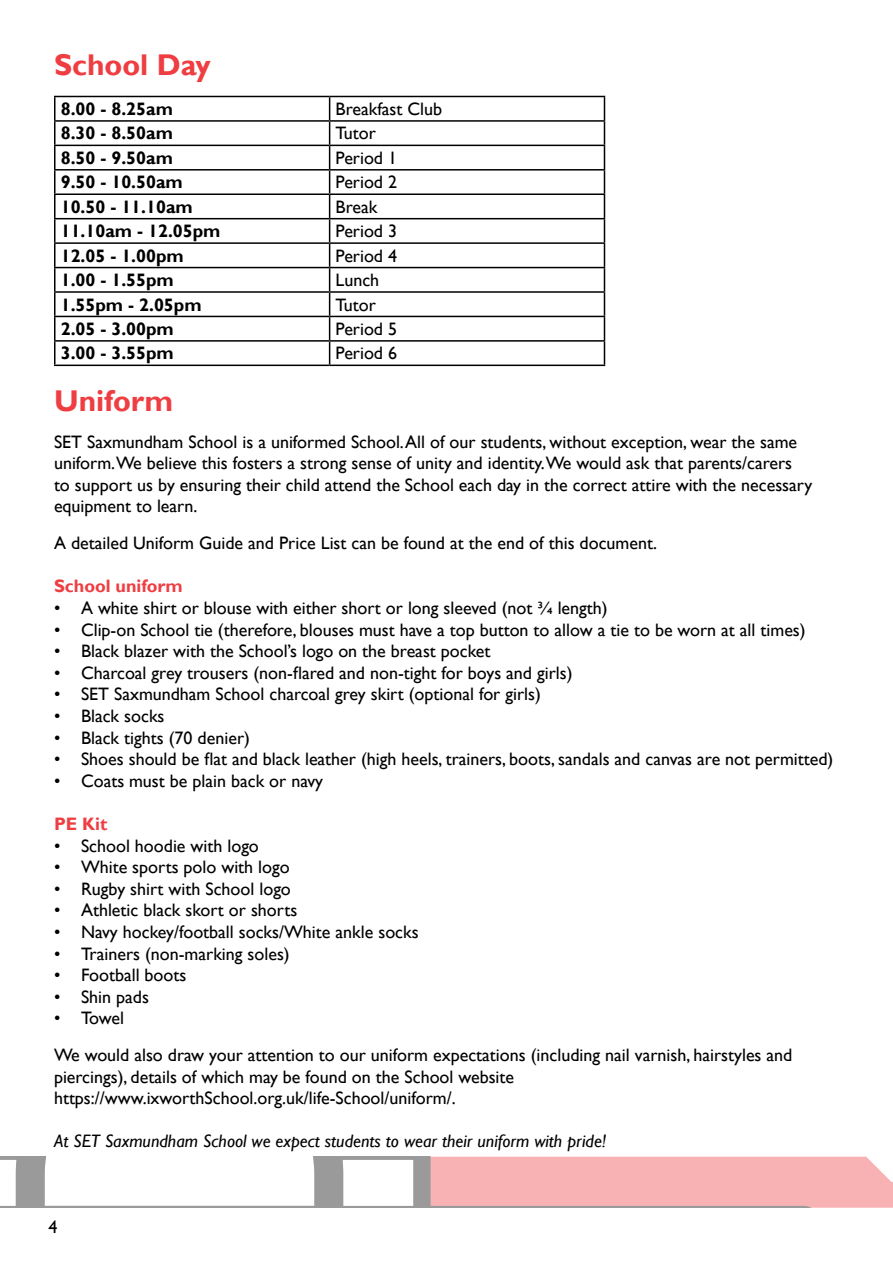
<style>
.page{position:relative;width:893px;height:1263px;background:#fff}
.page>*{position:absolute;margin:0;border:0;box-sizing:border-box;transform-origin:0 0}
.t1{font:700 30px "Gill Sans";color:#ef3e42}
.t2{font:18px/21.6px "Gill Sans";color:#000}
.t3{font:700 18px "Gill Sans";color:#000}
.t4{font:italic 18px "Gill Sans";color:#000}
.t5{font:700 18px "Gill Sans";color:#ef3e42}
</style>
<div class="page">
<svg style="left:0;top:1157px;width:893px;height:51px"></svg>
<hr style="left:54px;top:96px;width:276px;height:1px;background:#000">
<hr style="left:54px;top:97px;width:2px;height:23px;background:#000">
<hr style="left:330px;top:96px;width:275px;height:1px;background:#000">
<hr style="left:54px;top:120px;width:276px;height:2px;background:#000">
<hr style="left:54px;top:122px;width:2px;height:23px;background:#000">
<hr style="left:330px;top:120px;width:275px;height:2px;background:#000">
<hr style="left:54px;top:145px;width:276px;height:1px;background:#000">
<hr style="left:54px;top:146px;width:2px;height:23px;background:#000">
<hr style="left:330px;top:145px;width:275px;height:1px;background:#000">
<hr style="left:54px;top:169px;width:276px;height:2px;background:#000">
<hr style="left:54px;top:171px;width:2px;height:22px;background:#000">
<hr style="left:330px;top:169px;width:275px;height:2px;background:#000">
<hr style="left:54px;top:193px;width:276px;height:2px;background:#000">
<hr style="left:54px;top:195px;width:2px;height:23px;background:#000">
<hr style="left:330px;top:193px;width:275px;height:2px;background:#000">
<hr style="left:54px;top:218px;width:276px;height:1px;background:#000">
<hr style="left:54px;top:219px;width:2px;height:23px;background:#000">
<hr style="left:330px;top:218px;width:275px;height:1px;background:#000">
<hr style="left:54px;top:242px;width:276px;height:2px;background:#000">
<hr style="left:54px;top:244px;width:2px;height:23px;background:#000">
<hr style="left:330px;top:242px;width:275px;height:2px;background:#000">
<hr style="left:54px;top:267px;width:276px;height:1px;background:#000">
<hr style="left:54px;top:268px;width:2px;height:23px;background:#000">
<hr style="left:330px;top:267px;width:275px;height:1px;background:#000">
<hr style="left:54px;top:291px;width:276px;height:2px;background:#000">
<hr style="left:54px;top:293px;width:2px;height:23px;background:#000">
<hr style="left:330px;top:291px;width:275px;height:2px;background:#000">
<hr style="left:54px;top:316px;width:276px;height:1px;background:#000">
<hr style="left:54px;top:317px;width:2px;height:23px;background:#000">
<hr style="left:330px;top:316px;width:275px;height:1px;background:#000">
<hr style="left:54px;top:340px;width:276px;height:2px;background:#000">
<hr style="left:54px;top:342px;width:2px;height:23px;background:#000">
<hr style="left:330px;top:340px;width:275px;height:2px;background:#000">
<svg style="left:329px;top:97px;width:1px;height:268px"></svg>
<svg style="left:604px;top:97px;width:1px;height:268px"></svg>
<hr style="left:54px;top:365px;width:276px;height:1px;background:#000">
<hr style="left:330px;top:365px;width:275px;height:1px;background:#000">
<h1 class="t1" style="left:54px;top:47px;width:158px">School Day</h1>
<p class="t3" style="left:61px;top:98px;width:114px">8.00 - 8.25am</p>
<p class="t2" style="left:336px;top:98px;width:108px">Breakfast Club</p>
<p class="t3" style="left:61px;top:122px;width:114px">8.30 - 8.50am</p>
<p class="t2" style="left:336px;top:123px;width:42px">Tutor</p>
<p class="t3" style="left:61px;top:147px;width:114px">8.50 - 9.50am</p>
<p class="t2" style="left:336px;top:147px;width:63px">Period 1</p>
<p class="t3" style="left:61px;top:171px;width:124px">9.50 - 10.50am</p>
<p class="t2" style="left:336px;top:172px;width:63px">Period 2</p>
<p class="t3" style="left:61px;top:196px;width:134px">10.50 - 11.10am</p>
<p class="t2" style="left:336px;top:196px;width:43px">Break</p>
<p class="t3" style="left:61px;top:220px;width:161px">11.10am - 12.05pm</p>
<p class="t2" style="left:336px;top:221px;width:63px">Period 3</p>
<p class="t3" style="left:61px;top:245px;width:125px">12.05 - 1.00pm</p>
<p class="t2" style="left:336px;top:245px;width:63px">Period 4</p>
<p class="t3" style="left:61px;top:269px;width:115px">1.00 - 1.55pm</p>
<p class="t2" style="left:336px;top:269px;width:45px">Lunch</p>
<p class="t3" style="left:61px;top:294px;width:142px">1.55pm - 2.05pm</p>
<p class="t2" style="left:336px;top:294px;width:42px">Tutor</p>
<p class="t3" style="left:61px;top:318px;width:115px">2.05 - 3.00pm</p>
<p class="t2" style="left:336px;top:318px;width:63px">Period 5</p>
<p class="t3" style="left:61px;top:342px;width:115px">3.00 - 3.55pm</p>
<p class="t2" style="left:336px;top:343px;width:63px">Period 6</p>
<h1 class="t1" style="left:54px;top:383px;width:121px">Uniform</h1>
<p class="t2" style="left:54px;top:431px;width:760px">SET Saxmundham School is a uniformed School. All of our students, without exception, wear the same uniform.We believe this fosters a strong sense of unity and identity.We would ask that parents/carers to support us by ensuring their child attend the School each day in the correct attire with the necessary equipment to learn.</p>
<p class="t2" style="left:54px;top:532px;width:604px">A detailed Uniform Guide and Price List can be found at the end of this document.</p>
<p class="t5" style="left:54px;top:575px;width:130px">School uniform</p>
<p class="t2" style="left:54px;top:597px;width:555px">• A white shirt or blouse with either short or long sleeved (not ¾ length)</p>
<p class="t2" style="left:54px;top:619px;width:753px">• Clip-on School tie (therefore, blouses must have a top button to allow a tie to be worn at all times)</p>
<p class="t2" style="left:54px;top:640px;width:438px">• Black blazer with the School’s logo on the breast pocket</p>
<p class="t2" style="left:54px;top:662px;width:520px">• Charcoal grey trousers (non-flared and non-tight for boys and girls)</p>
<p class="t2" style="left:54px;top:684px;width:488px">• SET Saxmundham School charcoal grey skirt (optional for girls)</p>
<p class="t2" style="left:54px;top:705px;width:112px">• Black socks</p>
<p class="t2" style="left:54px;top:727px;width:197px">• Black tights (70 denier)</p>
<p class="t2" style="left:54px;top:748px;width:781px">• Shoes should be flat and black leather (high heels, trainers, boots, sandals and canvas are not permitted)</p>
<p class="t2" style="left:54px;top:770px;width:271px">• Coats must be plain back or navy</p>
<p class="t5" style="left:54px;top:813px;width:55px">PE Kit</p>
<p class="t2" style="left:54px;top:835px;width:206px">• School hoodie with logo</p>
<p class="t2" style="left:54px;top:856px;width:237px">• White sports polo with logo</p>
<p class="t2" style="left:54px;top:878px;width:238px">• Rugby shirt with School logo</p>
<p class="t2" style="left:54px;top:900px;width:245px">• Athletic black skort or shorts</p>
<p class="t2" style="left:54px;top:921px;width:366px">• Navy hockey/football socks/White ankle socks</p>
<p class="t2" style="left:54px;top:943px;width:237px">• Trainers (non-marking soles)</p>
<p class="t2" style="left:54px;top:964px;width:134px">• Football boots</p>
<p class="t2" style="left:54px;top:986px;width:96px">• Shin pads</p>
<p class="t2" style="left:54px;top:1000px;width:740px;line-height:36.6px">• Towel<br>We would also draw your attention to our uniform expectations (including nail varnish, hairstyles and</p>
<p class="t2" style="left:54px;top:1066px;width:462px">piercings), details of which may be found on the School website https://www.ixworthSchool.org.uk/life-School/uniform/.</p>
<p class="t4" style="left:54px;top:1131px;width:554px">At SET Saxmundham School we expect students to wear their uniform with pride!</p>
<p class="t2" style="left:49px;top:1216px;width:10px">4</p>
</div>
